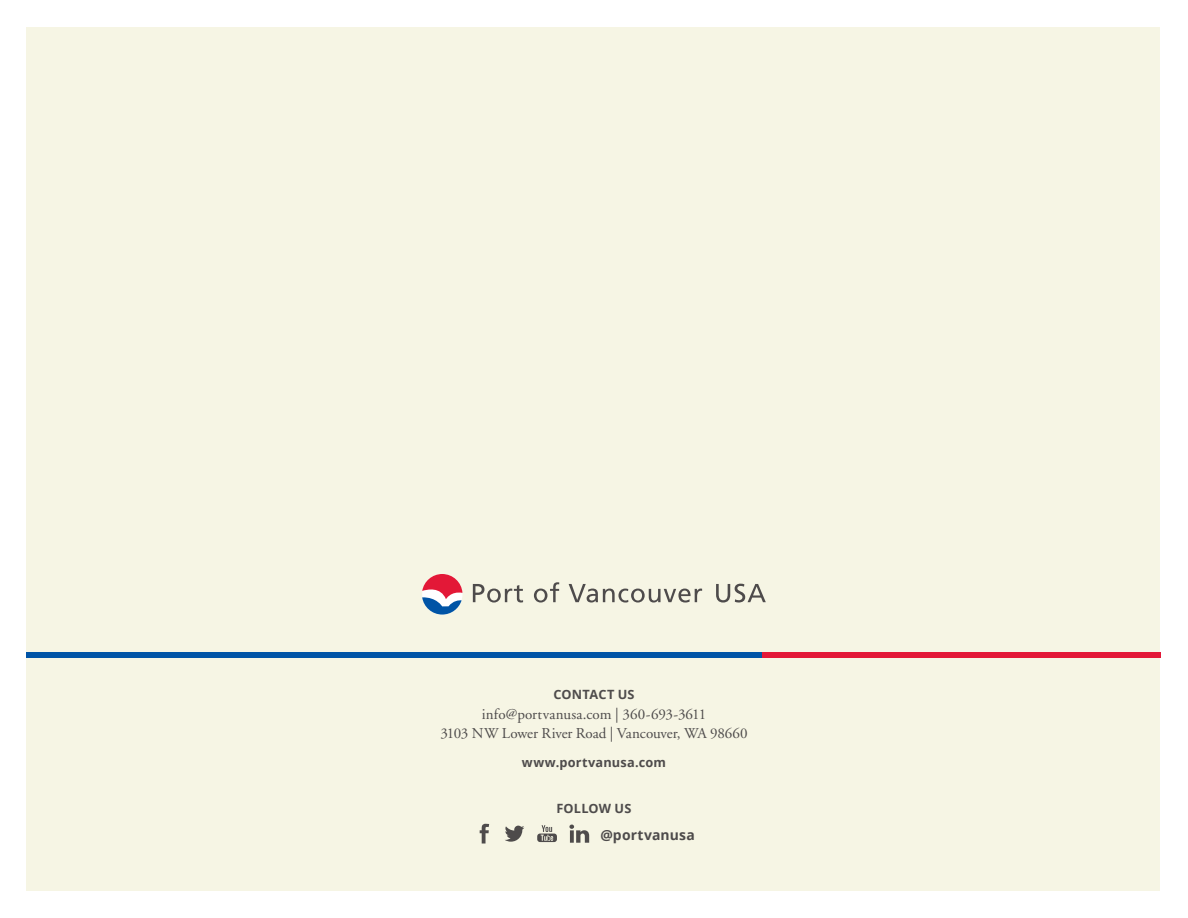
<style>
.page{position:relative;width:1188px;height:918px;background:#fff}
.page>*{position:absolute;margin:0;border:0;box-sizing:border-box;transform-origin:0 0}
.t1{font:15px/19.5px "Adobe Garamond";letter-spacing:-.005em;color:#4e4b4b;text-align:center}
.t2{font:700 13.95px "Open Sans";letter-spacing:.015em;color:#4e4b4b}
.t3{font:700 12.75px "Open Sans";letter-spacing:.015em;color:#4e4b4b}
</style>
<div class="page">
<div style="left:26px;top:27px;width:1134px;height:864px;background:#f6f5e4"></div>
<div style="left:26px;top:652px;width:792px;height:6px;background:#0054a6"></div>
<div style="left:763px;top:652px;width:398px;height:6px;background:#e31837"></div>
<svg style="left:480px;top:824px;width:9px;height:20px"></svg>
<svg style="left:505px;top:826px;width:19px;height:16px"></svg>
<svg style="left:537px;top:825px;width:20px;height:17px"></svg>
<svg style="left:569px;top:825px;width:20px;height:18px"></svg>
<svg style="left:422px;top:574px;width:40px;height:41px"></svg>
<svg style="left:473px;top:584px;width:50px;height:19px"></svg>
<svg style="left:534px;top:582px;width:25px;height:21px"></svg>
<svg style="left:569px;top:584px;width:133px;height:19px"></svg>
<svg style="left:716px;top:584px;width:50px;height:19px"></svg>
<p class="t3" style="left:553px;top:686px;width:83px">CONTACT US</p>
<p class="t1" style="left:440px;top:705px;width:309px">info@portvanusa.com | 360-693-3611<br>3103 NW Lower River Road | Vancouver, WA 98660</p>
<p class="t3" style="left:522px;top:754px;width:146px">www.portvanusa.com</p>
<p class="t3" style="left:556px;top:800px;width:77px">FOLLOW US</p>
<p class="t2" style="left:600px;top:825px;width:96px">@portvanusa</p>
</div>
